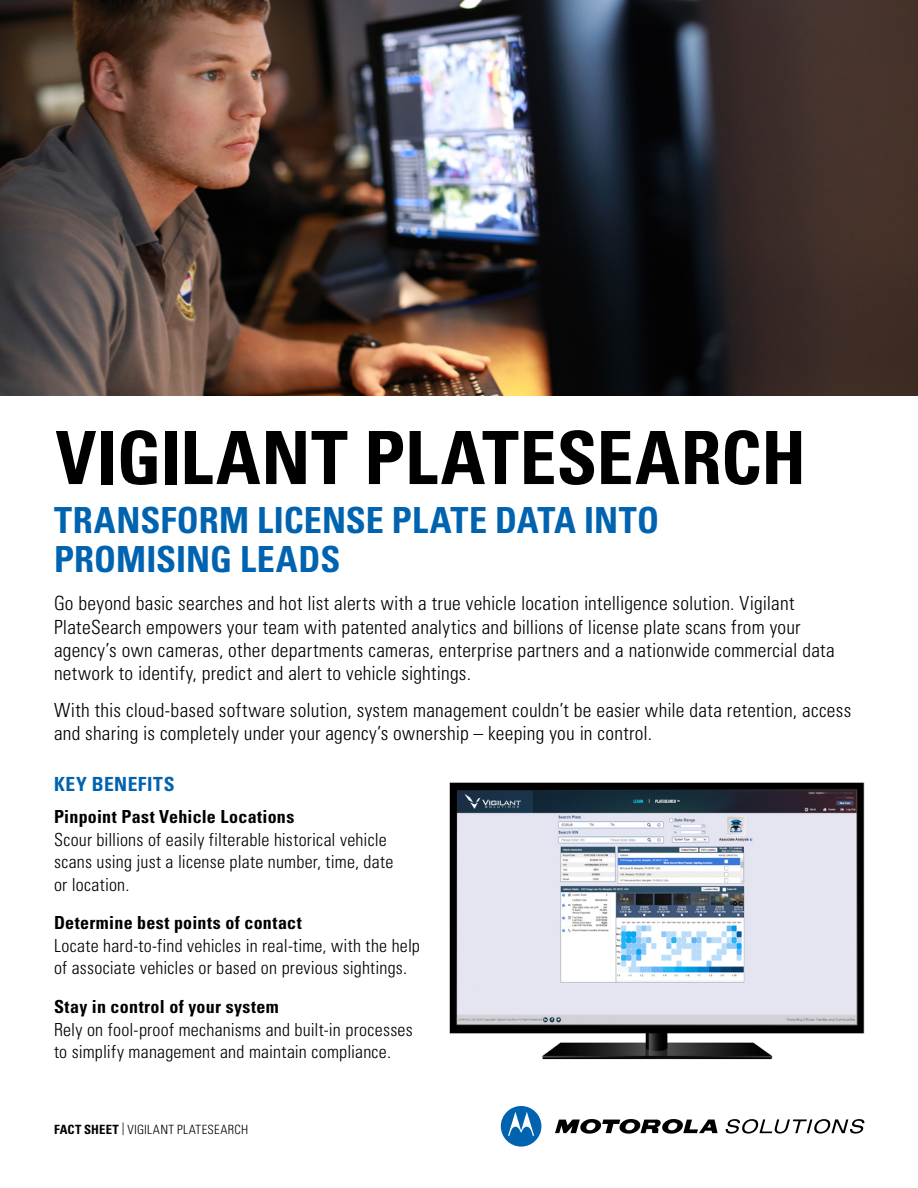
<style>
.page{position:relative;width:918px;height:1188px;background:#fff}
.page>*{position:absolute;margin:0;border:0;box-sizing:border-box;transform-origin:0 0}
.t1{font:700 condensed 73.5px "Univers";color:#000}
.t2{font:700 condensed 36px/39px "Univers";color:#0063b0}
.t3{font:300 condensed 19.5px/23.2px "Univers";letter-spacing:.015em;color:#000}
.t4{font:700 condensed 19.5px "Univers";letter-spacing:.035em;color:#0063b0}
.t5{font:300 condensed 18px/22.5px "Univers";letter-spacing:.01em;color:#000}
.t6{font:700 condensed 18px "Univers";letter-spacing:.015em;color:#000}
.t7{font:300 condensed 12.75px "Univers";letter-spacing:.03em;color:#000}
.s1{font-weight:700}
</style>
<div class="page">
<img style="left:449px;top:782px;width:416px;height:278px">
<img style="left:0;top:0;width:918px;height:395px">
<svg style="left:555px;top:1119px;width:163px;height:15px"></svg>
<svg style="left:501px;top:1106px;width:40px;height:41px"></svg>
<svg style="left:726px;top:1119px;width:138px;height:15px"></svg>
<h1 class="t1" style="left:56px;top:413px;width:752px">VIGILANT PLATESEARCH</h1>
<h2 class="t2" style="left:54px;top:501px;width:607px">TRANSFORM LICENSE PLATE DATA INTO<br>PROMISING LEADS</h2>
<p class="t3" style="left:54px;top:592px;width:782px">Go beyond basic searches and hot list alerts with a true vehicle location intelligence solution. Vigilant PlateSearch empowers your team with patented analytics and billions of license plate scans from your agency’s own cameras, other departments cameras, enterprise partners and a nationwide commercial data network to identify, predict and alert to vehicle sightings.</p>
<p class="t3" style="left:54px;top:698px;width:799px">With this cloud-based software solution, system management couldn’t be easier while data retention, access and sharing is completely under your agency’s ownership – keeping you in control.</p>
<p class="t4" style="left:54px;top:772px;width:122px">KEY BENEFITS</p>
<p class="t6" style="left:54px;top:806px;width:242px">Pinpoint Past Vehicle Locations</p>
<p class="t5" style="left:54px;top:828px;width:341px">Scour billions of easily filterable historical vehicle scans using just a license plate number, time, date or location.</p>
<p class="t6" style="left:54px;top:912px;width:249px">Determine best points of contact</p>
<p class="t5" style="left:54px;top:934px;width:367px">Locate hard-to-find vehicles in real-time, with the help of associate vehicles or based on previous sightings.</p>
<p class="t6" style="left:54px;top:996px;width:226px">Stay in control of your system</p>
<p class="t5" style="left:54px;top:1018px;width:360px">Rely on fool-proof mechanisms and built-in processes to simplify management and maintain compliance.</p>
<p class="t7" style="left:54px;top:1122px;width:196px"><span class="s1">FACT SHEET</span> | VIGILANT PLATESEARCH</p>
</div>
